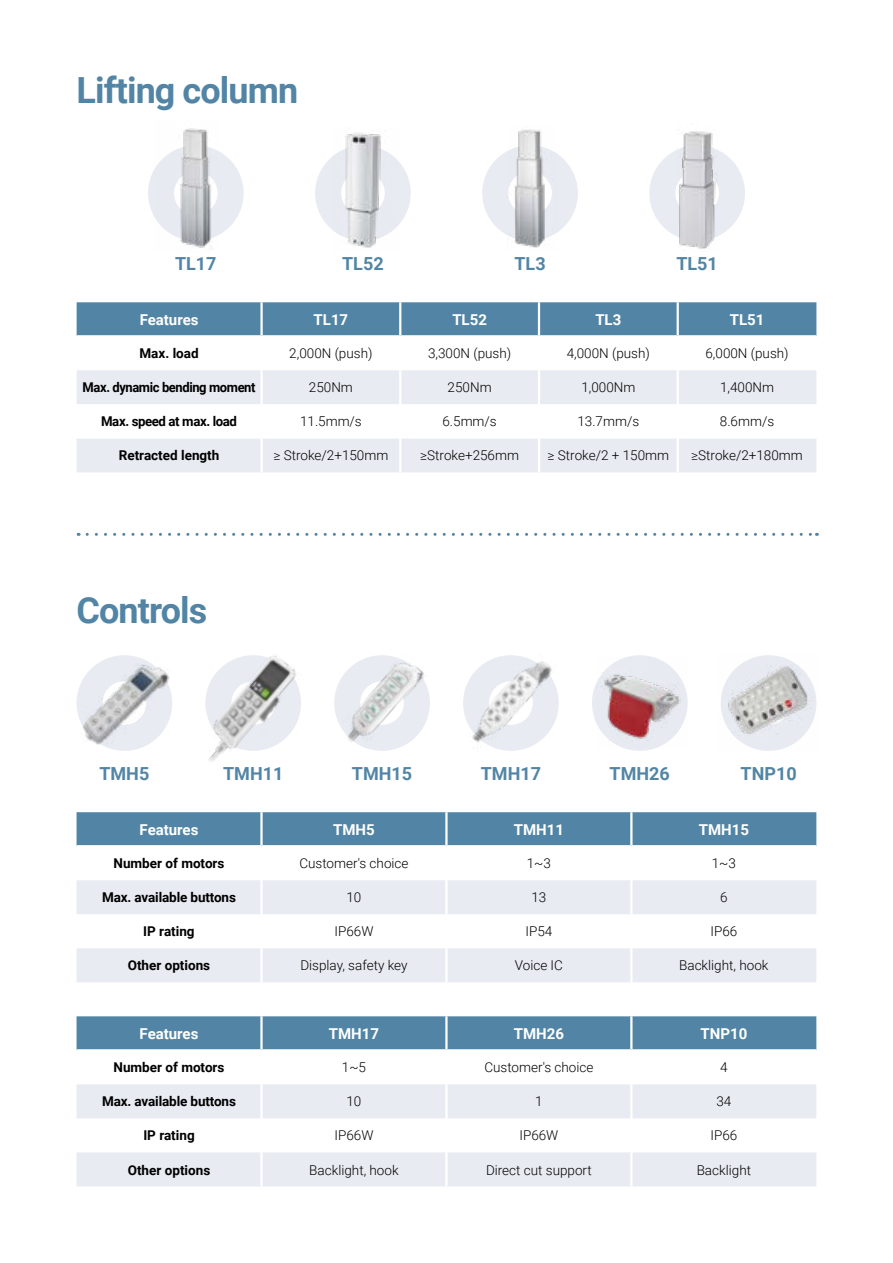
<style>
.page{position:relative;width:893px;height:1263px;background:#fff}
.page>*{position:absolute;margin:0;border:0;box-sizing:border-box;transform-origin:0 0}
.t1{font:700 36px "Roboto";letter-spacing:-.025em;color:#5285a5}
.t2{font:700 18px "Roboto";color:#5285a5}
.t3{font:700 15px "Roboto";color:#fff}
.t4{font:300 13.5px "Roboto";color:#000}
.t5{font:700 13.5px "Roboto";letter-spacing:-.01em;color:#000}
.t6{font:700 13.5px "Roboto";letter-spacing:-.03em;color:#000;scale:.96 1}
.t7{font:700 13.5px "Roboto";letter-spacing:-.03em;color:#000}
</style>
<div class="page">
<div style="left:77px;top:302px;width:739px;height:33px;background:#5285a5"></div>
<div style="left:77px;top:370px;width:739px;height:102px;background:#e8ebf2"></div>
<svg style="left:77px;top:404px;width:739px;height:34px"></svg>
<hr style="left:538px;top:302px;width:2px;height:33px;background:#fff">
<hr style="left:677px;top:302px;width:2px;height:33px;background:#fff">
<hr style="left:538px;top:370px;width:2px;height:34px;background:#fff">
<hr style="left:677px;top:370px;width:2px;height:34px;background:#fff">
<hr style="left:538px;top:404px;width:2px;height:34px;background:#fff">
<hr style="left:677px;top:404px;width:2px;height:34px;background:#fff">
<hr style="left:538px;top:438px;width:2px;height:34px;background:#fff">
<hr style="left:677px;top:438px;width:2px;height:34px;background:#fff">
<hr style="left:260px;top:370px;width:3px;height:34px;background:#fff">
<hr style="left:399px;top:370px;width:2px;height:34px;background:#fff">
<hr style="left:260px;top:404px;width:3px;height:34px;background:#fff">
<hr style="left:399px;top:404px;width:2px;height:34px;background:#fff">
<hr style="left:260px;top:438px;width:3px;height:34px;background:#fff">
<hr style="left:399px;top:438px;width:2px;height:34px;background:#fff">
<hr style="left:260px;top:302px;width:3px;height:33px;background:#fff">
<hr style="left:399px;top:302px;width:2px;height:33px;background:#fff">
<svg style="left:649px;top:150px;width:96px;height:86px"></svg>
<svg style="left:482px;top:151px;width:96px;height:84px"></svg>
<svg style="left:315px;top:156px;width:96px;height:74px"></svg>
<svg style="left:148px;top:151px;width:96px;height:84px"></svg>
<img style="left:507px;top:129px;width:49px;height:119px">
<img style="left:155px;top:128px;width:63px;height:122px">
<img style="left:677px;top:131px;width:41px;height:118px">
<img style="left:333px;top:133px;width:66px;height:115px">
<div style="left:77px;top:812px;width:739px;height:33px;background:#5285a5"></div>
<svg style="left:77px;top:880px;width:739px;height:102px;fill:#e8ebf2"></svg>
<hr style="left:445px;top:812px;width:3px;height:33px;background:#fff">
<hr style="left:630px;top:812px;width:2px;height:33px;background:#fff">
<hr style="left:260px;top:812px;width:3px;height:33px;background:#fff">
<hr style="left:260px;top:880px;width:3px;height:34px;background:#fff">
<hr style="left:445px;top:880px;width:3px;height:34px;background:#fff">
<hr style="left:630px;top:880px;width:2px;height:34px;background:#fff">
<hr style="left:260px;top:914px;width:3px;height:34px;background:#fff">
<hr style="left:445px;top:914px;width:3px;height:34px;background:#fff">
<hr style="left:630px;top:914px;width:2px;height:34px;background:#fff">
<hr style="left:260px;top:948px;width:3px;height:34px;background:#fff">
<hr style="left:445px;top:948px;width:3px;height:34px;background:#fff">
<hr style="left:630px;top:948px;width:2px;height:34px;background:#fff">
<div style="left:77px;top:1016px;width:739px;height:33px;background:#5285a5"></div>
<svg style="left:77px;top:1084px;width:739px;height:102px;fill:#e8ebf2"></svg>
<hr style="left:445px;top:1016px;width:3px;height:33px;background:#fff">
<hr style="left:630px;top:1016px;width:2px;height:33px;background:#fff">
<hr style="left:260px;top:1016px;width:3px;height:33px;background:#fff">
<hr style="left:260px;top:1084px;width:3px;height:34px;background:#fff">
<hr style="left:445px;top:1084px;width:3px;height:34px;background:#fff">
<hr style="left:630px;top:1084px;width:2px;height:34px;background:#fff">
<hr style="left:260px;top:1118px;width:3px;height:34px;background:#fff">
<hr style="left:445px;top:1118px;width:3px;height:34px;background:#fff">
<hr style="left:630px;top:1118px;width:2px;height:34px;background:#fff">
<hr style="left:260px;top:1152px;width:3px;height:34px;background:#fff">
<hr style="left:445px;top:1152px;width:3px;height:34px;background:#fff">
<hr style="left:630px;top:1152px;width:2px;height:34px;background:#fff">
<svg style="left:595px;top:655px;width:60px;height:96px"></svg>
<img style="left:76px;top:655px;width:96px;height:96px">
<img style="left:334px;top:655px;width:93px;height:96px">
<img style="left:427px;top:655px;width:168px;height:96px">
<img style="left:721px;top:655px;width:96px;height:96px">
<svg style="left:87px;top:533px;width:730px;height:3px"></svg>
<img style="left:205px;top:655px;width:96px;height:106px">
<img style="left:596px;top:657px;width:92px;height:91px">
<h1 class="t1" style="left:77px;top:65px;width:223px">Lifting column</h1>
<h2 class="t2" style="left:175px;top:251px;width:43px">TL17</h2>
<h2 class="t2" style="left:342px;top:251px;width:43px">TL52</h2>
<h2 class="t2" style="left:514px;top:251px;width:33px">TL3</h2>
<h2 class="t2" style="left:676px;top:251px;width:43px">TL51</h2>
<p class="t3" style="left:140px;top:309px;width:60px">Features</p>
<p class="t3" style="left:314px;top:309px;width:36px">TL17</p>
<p class="t3" style="left:452px;top:309px;width:36px">TL52</p>
<p class="t3" style="left:595px;top:309px;width:28px">TL3</p>
<p class="t3" style="left:730px;top:309px;width:36px">TL51</p>
<p class="t5" style="left:139px;top:344px;width:61px">Max. load</p>
<p class="t4" style="left:289px;top:344px;width:85px">2,000N (push)</p>
<p class="t4" style="left:428px;top:344px;width:85px">3,300N (push)</p>
<p class="t4" style="left:567px;top:344px;width:85px">4,000N (push)</p>
<p class="t4" style="left:705px;top:344px;width:85px">6,000N (push)</p>
<p class="t6" style="left:83px;top:378px;width:182px">Max. dynamic bending moment</p>
<p class="t4" style="left:309px;top:378px;width:45px">250Nm</p>
<p class="t4" style="left:448px;top:378px;width:45px">250Nm</p>
<p class="t4" style="left:581px;top:378px;width:56px">1,000Nm</p>
<p class="t4" style="left:720px;top:378px;width:56px">1,400Nm</p>
<p class="t7" style="left:101px;top:412px;width:137px">Max. speed at max. load</p>
<p class="t4" style="left:300px;top:412px;width:63px">11.5mm/s</p>
<p class="t4" style="left:442px;top:412px;width:56px">6.5mm/s</p>
<p class="t4" style="left:577px;top:412px;width:63px">13.7mm/s</p>
<p class="t4" style="left:720px;top:412px;width:56px">8.6mm/s</p>
<p class="t5" style="left:119px;top:446px;width:102px">Retracted length</p>
<p class="t4" style="left:273px;top:446px;width:116px">≥ Stroke/2+150mm</p>
<p class="t4" style="left:420px;top:446px;width:100px">≥Stroke+256mm</p>
<p class="t4" style="left:548px;top:446px;width:123px">≥ Stroke/2 + 150mm</p>
<p class="t4" style="left:691px;top:446px;width:113px">≥Stroke/2+180mm</p>
<h1 class="t1" style="left:77px;top:585px;width:132px">Controls</h1>
<h2 class="t2" style="left:99px;top:761px;width:51px">TMH5</h2>
<h2 class="t2" style="left:223px;top:761px;width:62px">TMH11</h2>
<h2 class="t2" style="left:352px;top:761px;width:62px">TMH15</h2>
<h2 class="t2" style="left:481px;top:761px;width:62px">TMH17</h2>
<h2 class="t2" style="left:610px;top:761px;width:62px">TMH26</h2>
<h2 class="t2" style="left:740px;top:761px;width:58px">TNP10</h2>
<p class="t3" style="left:140px;top:819px;width:60px">Features</p>
<p class="t3" style="left:333px;top:819px;width:43px">TMH5</p>
<p class="t3" style="left:514px;top:819px;width:52px">TMH11</p>
<p class="t3" style="left:699px;top:819px;width:52px">TMH15</p>
<p class="t5" style="left:114px;top:854px;width:112px">Number of motors</p>
<p class="t4" style="left:299px;top:854px;width:111px">Customer's choice</p>
<p class="t4" style="left:527px;top:854px;width:26px">1~3</p>
<p class="t4" style="left:712px;top:854px;width:26px">1~3</p>
<p class="t5" style="left:102px;top:888px;width:135px">Max. available buttons</p>
<p class="t4" style="left:346px;top:888px;width:16px">10</p>
<p class="t4" style="left:531px;top:888px;width:16px">13</p>
<p class="t4" style="left:720px;top:888px;width:9px">6</p>
<p class="t5" style="left:143px;top:922px;width:53px">IP rating</p>
<p class="t4" style="left:334px;top:922px;width:40px">IP66W</p>
<p class="t4" style="left:525px;top:922px;width:28px">IP54</p>
<p class="t4" style="left:710px;top:922px;width:28px">IP66</p>
<p class="t5" style="left:128px;top:956px;width:84px">Other options</p>
<p class="t4" style="left:300px;top:956px;width:109px">Display, safety key</p>
<p class="t4" style="left:515px;top:956px;width:50px">Voice IC</p>
<p class="t4" style="left:679px;top:956px;width:91px">Backlight, hook</p>
<p class="t3" style="left:140px;top:1023px;width:60px">Features</p>
<p class="t3" style="left:329px;top:1023px;width:52px">TMH17</p>
<p class="t3" style="left:514px;top:1023px;width:52px">TMH26</p>
<p class="t3" style="left:700px;top:1023px;width:48px">TNP10</p>
<p class="t5" style="left:114px;top:1058px;width:112px">Number of motors</p>
<p class="t4" style="left:342px;top:1058px;width:26px">1~5</p>
<p class="t4" style="left:484px;top:1058px;width:111px">Customer's choice</p>
<p class="t4" style="left:720px;top:1058px;width:9px">4</p>
<p class="t5" style="left:102px;top:1092px;width:135px">Max. available buttons</p>
<p class="t4" style="left:346px;top:1092px;width:16px">10</p>
<p class="t4" style="left:535px;top:1092px;width:9px">1</p>
<p class="t4" style="left:716px;top:1092px;width:16px">34</p>
<p class="t5" style="left:143px;top:1126px;width:53px">IP rating</p>
<p class="t4" style="left:334px;top:1126px;width:40px">IP66W</p>
<p class="t4" style="left:519px;top:1126px;width:40px">IP66W</p>
<p class="t4" style="left:710px;top:1126px;width:28px">IP66</p>
<p class="t5" style="left:128px;top:1160px;width:84px">Other options</p>
<p class="t4" style="left:309px;top:1160px;width:91px">Backlight, hook</p>
<p class="t4" style="left:486px;top:1160px;width:107px">Direct cut support</p>
<p class="t4" style="left:697px;top:1160px;width:56px">Backlight</p>
</div>
